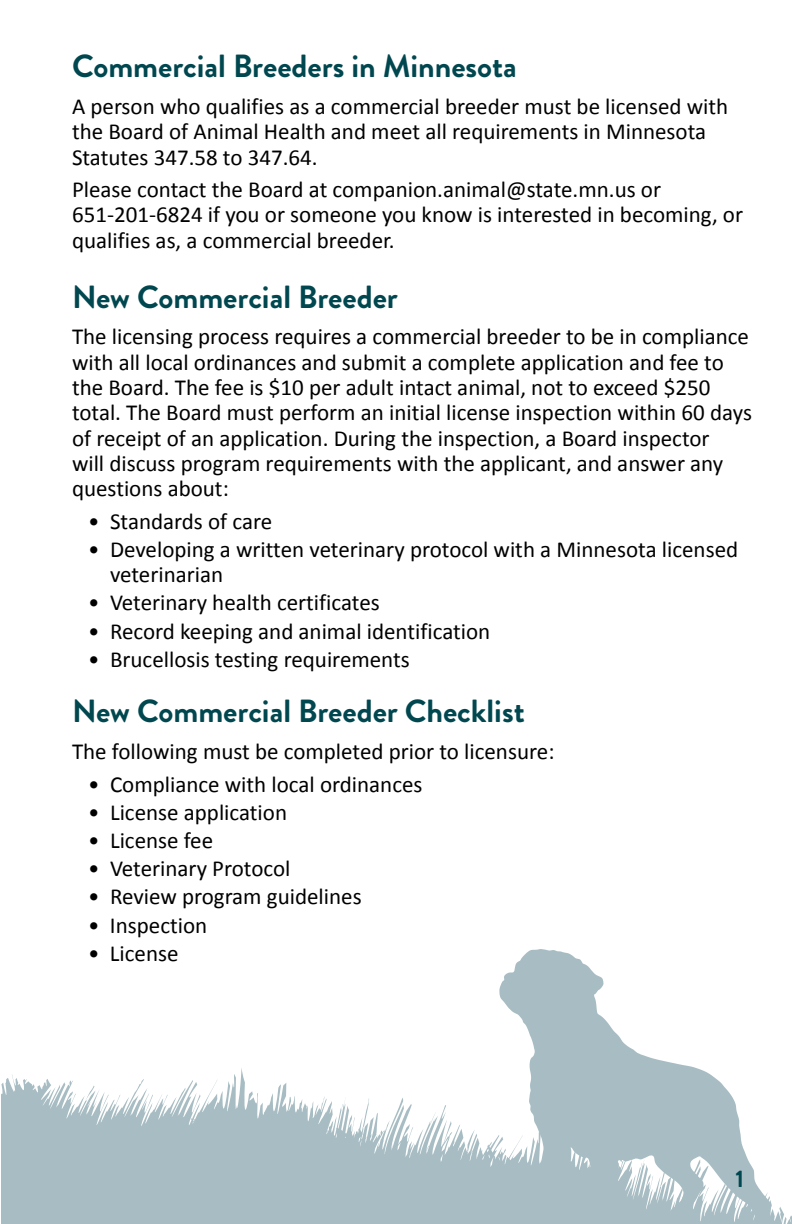
<style>
.page{position:relative;width:792px;height:1224px;background:#fff}
.page>*{position:absolute;margin:0;border:0;box-sizing:border-box;transform-origin:0 0}
.t1{font:700 32px "Brandon Grotesque";color:#00474f}
.t2{font:700 24px "Brandon Grotesque";color:#00474f}
.t3{font:23px/25.2px "Calibri";color:#000}
</style>
<div class="page">
<svg style="left:1px;top:1068px;width:791px;height:156px;fill:#a8bdc3"></svg>
<svg style="left:499px;top:949px;width:274px;height:275px;fill:#a8bdc3"></svg>
<h2 class="t1" style="left:72px;top:44px;width:446px">Commercial Breeders in Minnesota</h2>
<p class="t3" style="left:72px;top:94px;width:658px">A person who qualifies as a commercial breeder must be licensed with the Board of Animal Health and meet all requirements in Minnesota<br>Statutes 347.58 to 347.64.</p>
<p class="t3" style="left:72px;top:177px;width:673px">Please contact the Board at companion.animal@state.mn.us or<br>651-201-6824 if you or someone you know is interested in becoming, or qualifies as, a commercial breeder.</p>
<h2 class="t1" style="left:72px;top:274px;width:327px">New Commercial Breeder</h2>
<p class="t3" style="left:72px;top:324px;width:682px">The licensing process requires a commercial breeder to be in compliance with all local ordinances and submit a complete application and fee to the Board. The fee is $10 per adult intact animal, not to exceed $250 total. The Board must perform an initial license inspection within 60 days of receipt of an application. During the inspection, a Board inspector<br>will discuss program requirements with the applicant, and answer any questions about:</p>
<p class="t3" style="left:88px;top:509px;width:186px">• Standards of care</p>
<p class="t3" style="left:110px;top:537px;width:630px;text-indent:-22px">• Developing a written veterinary protocol with a Minnesota licensed veterinarian</p>
<p class="t3" style="left:88px;top:590px;width:293px">• Veterinary health certificates</p>
<p class="t3" style="left:88px;top:618px;width:404px">• Record keeping and animal identification</p>
<p class="t3" style="left:88px;top:647px;width:323px">• Brucellosis testing requirements</p>
<h2 class="t1" style="left:72px;top:689px;width:454px">New Commercial Breeder Checklist</h2>
<p class="t3" style="left:72px;top:739px;width:484px">The following must be completed prior to licensure:</p>
<p class="t3" style="left:88px;top:772px;width:336px">• Compliance with local ordinances</p>
<p class="t3" style="left:88px;top:800px;width:201px">• License application</p>
<p class="t3" style="left:88px;top:828px;width:127px">• License fee</p>
<p class="t3" style="left:88px;top:856px;width:204px">• Veterinary Protocol</p>
<p class="t3" style="left:88px;top:884px;width:275px">• Review program guidelines</p>
<p class="t3" style="left:88px;top:912px;width:121px">• Inspection</p>
<p class="t3" style="left:88px;top:941px;width:92px">• License</p>
<p class="t2" style="left:735px;top:1162px;width:10px">1</p>
</div>
